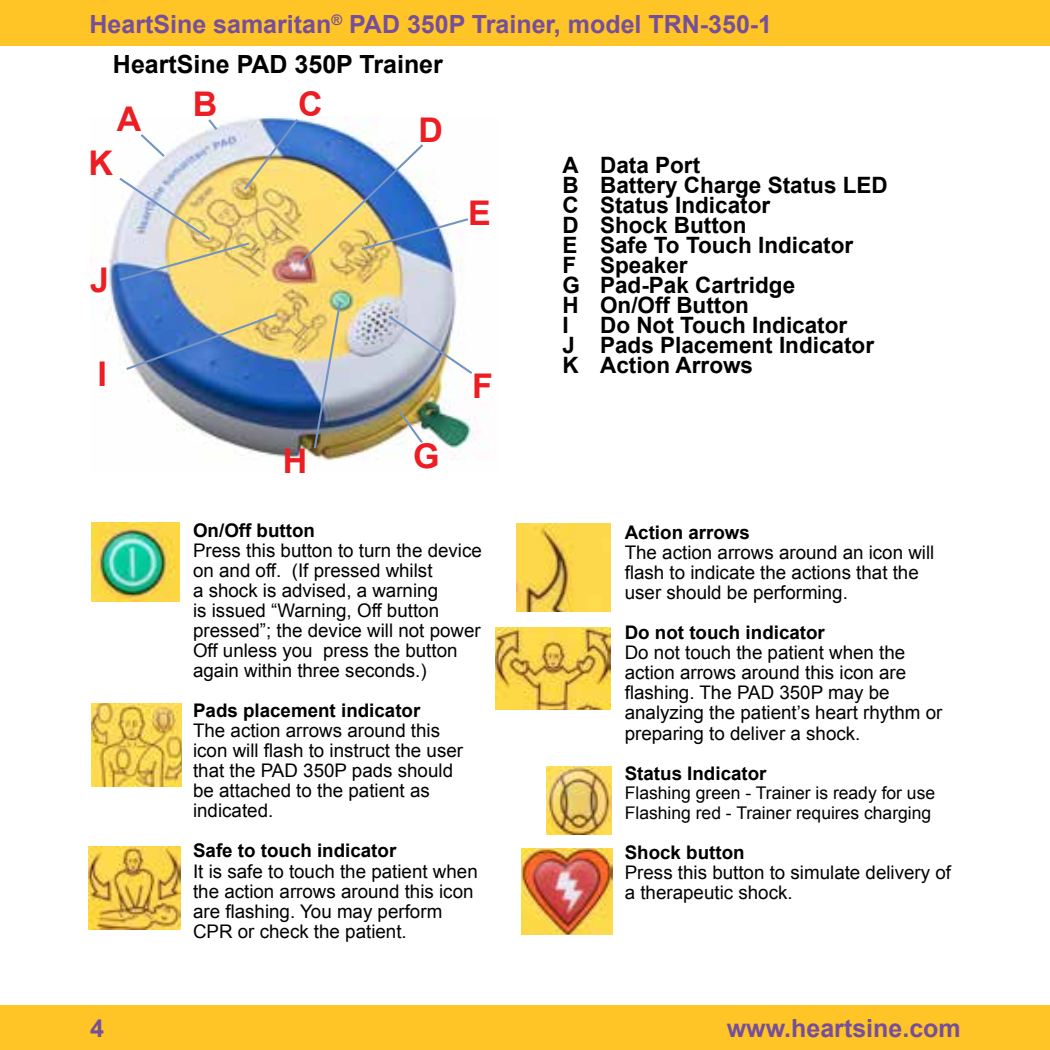
<style>
.page{position:relative;width:1050px;height:1050px;background:#fff}
.page>*{position:absolute;margin:0;border:0;box-sizing:border-box;transform-origin:0 0}
.t1{font:700 34px "Arial";color:#ed1d24}
.t2{font:700 25px/40px "Arial";color:#764f9b}
.t3{font:700 22.5px/20px "Arial";color:#000}
.t4{font:18.75px/20px "Arial";color:#000}
.t5{font:700 18.75px "Arial";color:#000}
.t6{font:17.5px/20px "Arial";color:#000}
.s1{color:#000}
</style>
<div class="page">
<div style="left:0;top:1005px;width:1049px;height:44px;background:#ffc425"></div>
<div style="left:0;top:0;width:1049px;height:46px;background:#ffc425"></div>
<img style="left:91px;top:116px;width:388px;height:345px">
<img style="left:124px;top:312px;width:155px;height:60px">
<img style="left:312px;top:299px;width:30px;height:151px">
<svg style="left:396px;top:409px;width:29px;height:36px"></svg>
<svg style="left:386px;top:313px;width:88px;height:63px"></svg>
<img style="left:117px;top:117px;width:353px;height:165px">
<img style="left:92px;top:523px;width:88px;height:78px">
<img style="left:91px;top:703px;width:91px;height:83px">
<img style="left:88px;top:846px;width:93px;height:83px">
<img style="left:496px;top:627px;width:114px;height:82px">
<img style="left:516px;top:523px;width:94px;height:88px">
<img style="left:521px;top:848px;width:91px;height:86px">
<img style="left:546px;top:766px;width:65px;height:68px">
<h2 class="t2" style="left:113px;top:5px;width:660px;text-indent:-23px">HeartSine samaritan<sup>®</sup> PAD 350P Trainer, model TRN-350-1<br><span class="s1">HeartSine PAD 350P Trainer</span></h2>
<h1 class="t1" style="left:193px;top:82px;width:26px">B</h1>
<h1 class="t1" style="left:298px;top:81px;width:26px">C</h1>
<h1 class="t1" style="left:117px;top:97px;width:26px">A</h1>
<h1 class="t1" style="left:418px;top:107px;width:26px">D</h1>
<h1 class="t1" style="left:88px;top:140px;width:26px">K</h1>
<h1 class="t1" style="left:90px;top:257px;width:20px">J</h1>
<h1 class="t1" style="left:468px;top:190px;width:24px">E</h1>
<h1 class="t1" style="left:97px;top:351px;width:11px">I</h1>
<h1 class="t1" style="left:472px;top:363px;width:22px">F</h1>
<h1 class="t1" style="left:283px;top:438px;width:26px">H</h1>
<h1 class="t1" style="left:413px;top:433px;width:28px">G</h1>
<p class="t5" style="left:193px;top:518px;width:123px">On/Off button</p>
<p class="t4" style="left:193px;top:541px;width:290px">Press this button to turn the device on and off. (If pressed whilst<br>a shock is advised, a warning<br>is issued “Warning, Off button pressed”; the device will not power<br>Off unless you press the button again within three seconds.)</p>
<p class="t5" style="left:193px;top:698px;width:229px">Pads placement indicator</p>
<p class="t4" style="left:193px;top:721px;width:271px">The action arrows around this icon will flash to instruct the user that the PAD 350P pads should be attached to the patient as indicated.</p>
<p class="t5" style="left:193px;top:838px;width:205px">Safe to touch indicator</p>
<p class="t4" style="left:193px;top:861px;width:286px">It is safe to touch the patient when the action arrows around this icon are flashing. You may perform<br>CPR or check the patient.</p>
<p class="t3" style="left:562px;top:155px;width:19px">A<br>B<br>C<br>D<br>E<br>F<br>G<br>H<br>I<br>J<br>K</p>
<p class="t3" style="left:600px;top:155px;width:289px">Data Port<br>Battery Charge Status LED<br>Status Indicator<br>Shock Button<br>Safe To Touch Indicator<br>Speaker<br>Pad-Pak Cartridge<br>On/Off Button<br>Do Not Touch Indicator<br>Pads Placement Indicator<br>Action Arrows</p>
<p class="t5" style="left:624px;top:520px;width:127px">Action arrows</p>
<p class="t4" style="left:624px;top:543px;width:311px">The action arrows around an icon will flash to indicate the actions that the user should be performing.</p>
<p class="t5" style="left:624px;top:620px;width:202px">Do not touch indicator</p>
<p class="t4" style="left:624px;top:643px;width:319px">Do not touch the patient when the action arrows around this icon are flashing. The PAD 350P may be analyzing the patient’s heart rhythm or preparing to deliver a shock.</p>
<p class="t5" style="left:624px;top:760px;width:143px">Status Indicator</p>
<p class="t6" style="left:624px;top:783px;width:312px">Flashing green - Trainer is ready for use<br>Flashing red - Trainer requires charging</p>
<p class="t5" style="left:624px;top:840px;width:121px">Shock button</p>
<p class="t4" style="left:624px;top:863px;width:328px">Press this button to simulate delivery of a therapeutic shock.</p>
<h2 class="t2" style="left:90px;top:1009px;width:15px">4</h2>
<h2 class="t2" style="left:726px;top:1009px;width:235px">www.heartsine.com</h2>
</div>
